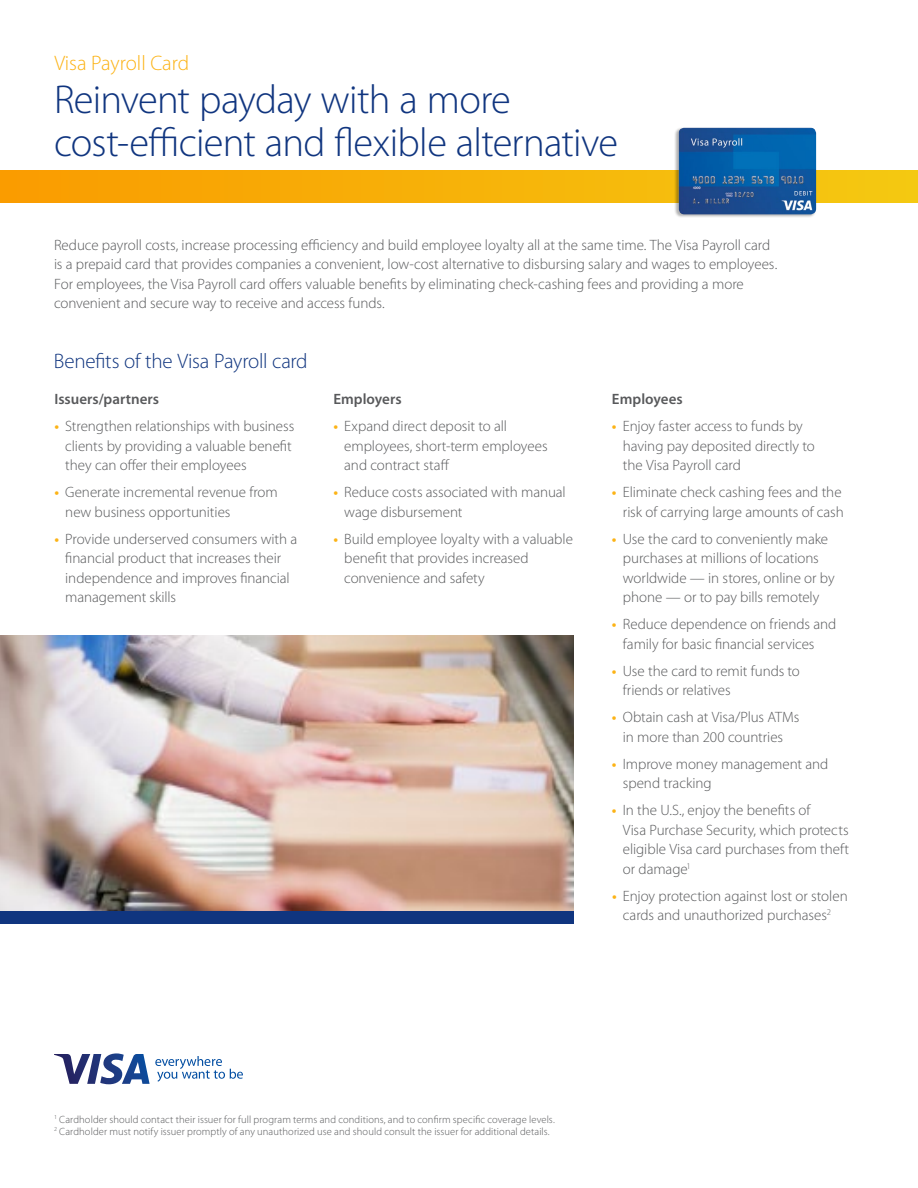
<style>
.page{position:relative;width:918px;height:1188px;background:#fff}
.page>*{position:absolute;margin:0;border:0;box-sizing:border-box;transform-origin:0 0}
.t1{font:300 40.5px/43.5px "Myriad Pro";letter-spacing:-.02em;color:#10357f}
.t2{font:300 21px "Myriad Pro";letter-spacing:-.01em;color:#10357f}
.t3{font:300 21px "Myriad Pro";color:#fcb316}
.t4{font:300 15px/19.5px "Myriad Pro";letter-spacing:-.005em;color:#58595b}
.t5{font:600 15px "Myriad Pro";letter-spacing:.005em;color:#58595b}
.t6{font:300 10.5px/12px "Myriad Pro";letter-spacing:.01em;color:#58595b}
.s1{font-weight:600;color:#fcb316}
</style>
<div class="page">
<svg style="left:54px;top:1053px;width:189px;height:31px"></svg>
<svg style="left:0;top:171px;width:918px;height:31px;background:#f7af07"></svg>
<img style="left:0;top:635px;width:573px;height:276px">
<div style="left:0;top:911px;width:573px;height:12px;background:#10357f"></div>
<div style="left:674px;top:127px;width:142px;height:92px;background:#000;opacity:.3"></div>
<img style="left:679px;top:128px;width:137px;height:86px">
<h2 class="t3" style="left:54px;top:51px;width:136px">Visa Payroll Card</h2>
<h1 class="t1" style="left:54px;top:78px;width:566px">Reinvent payday with a more cost-efficient and flexible alternative</h1>
<p class="t4" style="left:54px;top:235px;width:725px">Reduce payroll costs, increase processing efficiency and build employee loyalty all at the same time. The Visa Payroll card is a prepaid card that provides companies a convenient, low-cost alternative to disbursing salary and wages to employees.<br>For employees, the Visa Payroll card offers valuable benefits by eliminating check-cashing fees and providing a more convenient and secure way to receive and access funds.</p>
<h2 class="t2" style="left:54px;top:350px;width:255px">Benefits of the Visa Payroll card</h2>
<p class="t5" style="left:54px;top:391px;width:106px">Issuers/partners</p>
<p class="t4" style="left:65px;top:417px;width:231px;text-indent:-11px"><span class="s1">•</span> Strengthen relationships with business clients by providing a valuable benefit they can offer their employees</p>
<p class="t4" style="left:65px;top:483px;width:214px;text-indent:-11px"><span class="s1">•</span> Generate incremental revenue from new business opportunities</p>
<p class="t4" style="left:65px;top:529px;width:234px;text-indent:-11px"><span class="s1">•</span> Provide underserved consumers with a financial product that increases their independence and improves financial management skills</p>
<p class="t5" style="left:333px;top:391px;width:70px">Employers</p>
<p class="t4" style="left:344px;top:417px;width:205px;text-indent:-11px"><span class="s1">•</span> Expand direct deposit to all employees, short-term employees and contract staff</p>
<p class="t4" style="left:344px;top:483px;width:223px;text-indent:-11px"><span class="s1">•</span> Reduce costs associated with manual wage disbursement</p>
<p class="t4" style="left:344px;top:529px;width:230px;text-indent:-11px"><span class="s1">•</span> Build employee loyalty with a valuable benefit that provides increased convenience and safety</p>
<p class="t5" style="left:612px;top:391px;width:72px">Employees</p>
<p class="t4" style="left:623px;top:417px;width:193px;text-indent:-11px"><span class="s1">•</span> Enjoy faster access to funds by having pay deposited directly to the Visa Payroll card</p>
<p class="t4" style="left:612px;top:483px;width:233px;text-align:right"><span class="s1">•</span> Eliminate check cashing fees and the risk of carrying large amounts of cash</p>
<p class="t4" style="left:623px;top:529px;width:213px;text-indent:-11px"><span class="s1">•</span> Use the card to conveniently make purchases at millions of locations worldwide — in stores, online or by phone — or to pay bills remotely</p>
<p class="t4" style="left:623px;top:615px;width:215px;text-indent:-11px"><span class="s1">•</span> Reduce dependence on friends and family for basic financial services</p>
<p class="t4" style="left:623px;top:661px;width:179px;text-indent:-11px"><span class="s1">•</span> Use the card to remit funds to friends or relatives</p>
<p class="t4" style="left:612px;top:708px;width:189px;text-align:center"><span class="s1">•</span> Obtain cash at Visa/Plus ATMs in more than 200 countries</p>
<p class="t4" style="left:623px;top:754px;width:207px;text-indent:-11px"><span class="s1">•</span> Improve money management and spend tracking</p>
<p class="t4" style="left:623px;top:801px;width:228px;text-indent:-11px"><span class="s1">•</span> In the U.S., enjoy the benefits of<br>Visa Purchase Security, which protects eligible Visa card purchases from theft or damage<sup>1</sup></p>
<p class="t4" style="left:612px;top:886px;width:237px;text-align:center"><span class="s1">•</span> Enjoy protection against lost or stolen cards and unauthorized purchases<sup>2</sup></p>
<p class="t6" style="left:54px;top:1114px;width:502px"><sup>1</sup> Cardholder should contact their issuer for full program terms and conditions, and to confirm specific coverage levels.<br><sup>2</sup> Cardholder must notify issuer promptly of any unauthorized use and should consult the issuer for additional details.</p>
</div>
